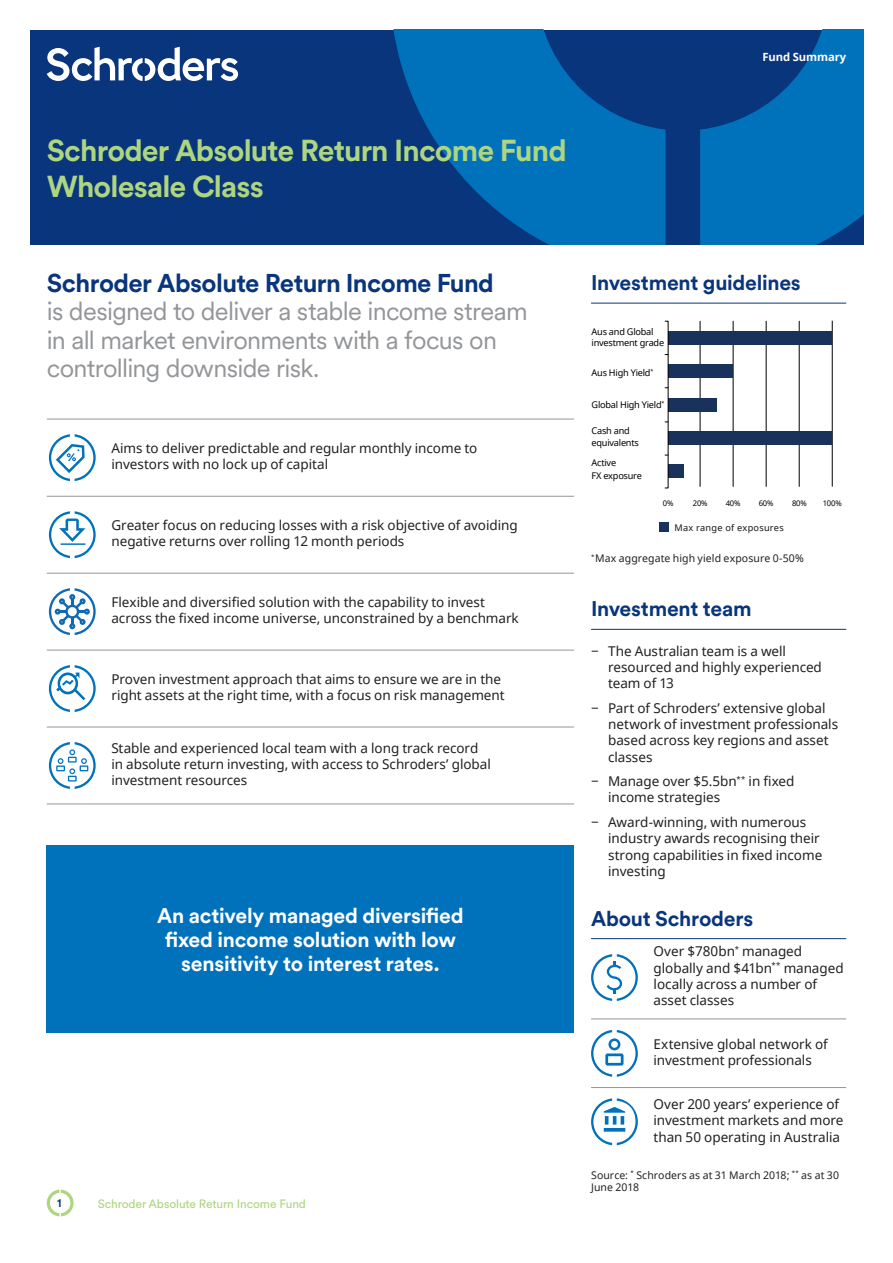
<style>
.page{position:relative;width:893px;height:1263px;background:#fff}
.page>*{position:absolute;margin:0;border:0;box-sizing:border-box;transform-origin:0 0}
.t1{font:700 30px/36px "Schroders Circular";letter-spacing:-.03em;color:#aed57f}
.t2{font:25.5px/28.5px "Schroders Circular";letter-spacing:-.025em;color:#939598}
.t3{font:700 25.5px "Schroders Circular";letter-spacing:-.025em;color:#08357c}
.t4{font:700 21px/24px "Schroders Circular";letter-spacing:-.015em;color:#fff;text-align:center}
.t5{font:700 21px "Schroders Circular";letter-spacing:-.01em;color:#08357c}
.t6{font:13.5px/16.2px "Noto Sans";color:#231f20}
.t7{font:12px "Schroders Circular";letter-spacing:-.01em;color:#aed57f}
.t8{font:700 11.25px "Noto Sans";letter-spacing:-.01em;color:#fff}
.t9{font:700 10.95px "Schroders Circular";color:#08357c}
.t10{font:10.5px/12px "Noto Sans";letter-spacing:.005em;color:#231f20}
.t11{font:9.15px/12.3px "Noto Sans";letter-spacing:-.025em;color:#000001}
.t12{font:9.15px "Noto Sans";letter-spacing:.025em;color:#171419}
.t13{font:7.65px "Noto Sans";letter-spacing:-.025em;color:#000001}
</style>
<div class="page">
<div style="left:30px;top:30px;width:833px;height:214px;background:#08357c"></div>
<svg style="left:393px;top:30px;width:470px;height:214px;fill:#0072bc"></svg>
<svg style="left:47px;top:47px;width:191px;height:34px"></svg>
<hr style="left:591px;top:303px;width:255px;height:1px;background:#08357c">
<hr style="left:700px;top:321px;width:1px;height:165px;background:#000001">
<hr style="left:733px;top:321px;width:1px;height:165px;background:#000001">
<hr style="left:766px;top:321px;width:1px;height:165px;background:#000001">
<hr style="left:799px;top:321px;width:1px;height:165px;background:#000001">
<hr style="left:832px;top:321px;width:1px;height:165px;background:#000001">
<div style="left:659px;top:522px;width:10px;height:10px;background:#18325c"></div>
<div style="left:668px;top:331px;width:163px;height:13px;background:#18325c"></div>
<div style="left:668px;top:364px;width:64px;height:14px;background:#18325c"></div>
<div style="left:668px;top:398px;width:48px;height:13px;background:#18325c"></div>
<div style="left:668px;top:431px;width:163px;height:14px;background:#18325c"></div>
<div style="left:668px;top:465px;width:16px;height:13px;background:#18325c"></div>
<hr style="left:591px;top:629px;width:255px;height:1px;background:#08357c">
<hr style="left:591px;top:938px;width:255px;height:1px;background:#08357c">
<hr style="left:591px;top:1019px;width:255px;height:1px;background:#939598">
<hr style="left:591px;top:1087px;width:255px;height:1px;background:#939598">
<svg style="left:591px;top:1030px;width:47px;height:47px"></svg>
<svg style="left:591px;top:954px;width:47px;height:47px"></svg>
<svg style="left:591px;top:1098px;width:47px;height:47px"></svg>
<hr style="left:47px;top:573px;width:527px;height:1px;background:#939598">
<hr style="left:47px;top:804px;width:527px;height:1px;background:#939598">
<hr style="left:47px;top:650px;width:527px;height:1px;background:#939598">
<hr style="left:47px;top:496px;width:527px;height:1px;background:#939598">
<hr style="left:47px;top:419px;width:527px;height:1px;background:#939598">
<hr style="left:47px;top:727px;width:527px;height:1px;background:#939598">
<svg style="left:49px;top:511px;width:47px;height:47px"></svg>
<svg style="left:49px;top:665px;width:47px;height:47px"></svg>
<svg style="left:49px;top:742px;width:47px;height:47px"></svg>
<svg style="left:49px;top:588px;width:47px;height:47px"></svg>
<svg style="left:49px;top:434px;width:47px;height:47px"></svg>
<div style="left:47px;top:846px;width:527px;height:187px;background:#0072bc"></div>
<svg style="left:47px;top:1189px;width:27px;height:27px"></svg>
<p class="t8" style="left:762px;top:49px;width:85px">Fund Summary</p>
<h1 class="t1" style="left:47px;top:132px;width:521px">Schroder Absolute Return Income Fund<br>Wholesale Class</h1>
<h2 class="t3" style="left:47px;top:265px;width:449px">Schroder Absolute Return Income Fund</h2>
<h2 class="t2" style="left:47px;top:296px;width:482px">is designed to deliver a stable income stream in all market environments with a focus on controlling downside risk.</h2>
<p class="t6" style="left:111px;top:440px;width:367px">Aims to deliver predictable and regular monthly income to investors with no lock up of capital</p>
<p class="t6" style="left:111px;top:517px;width:408px">Greater focus on reducing losses with a risk objective of avoiding negative returns over rolling 12 month periods</p>
<p class="t6" style="left:111px;top:594px;width:409px">Flexible and diversified solution with the capability to invest across the fixed income universe, unconstrained by a benchmark</p>
<p class="t6" style="left:111px;top:671px;width:395px">Proven investment approach that aims to ensure we are in the right assets at the right time, with a focus on risk management</p>
<p class="t6" style="left:111px;top:739px;width:381px">Stable and experienced local team with a long track record in absolute return investing, with access to Schroders’ global investment resources</p>
<h3 class="t4" style="left:157px;top:903px;width:308px">An actively managed diversified fixed income solution with low sensitivity to interest rates.</h3>
<p class="t9" style="left:57px;top:1195px;width:6px">1</p>
<p class="t7" style="left:98px;top:1195px;width:210px">Schroder Absolute Return Income Fund</p>
<h3 class="t5" style="left:591px;top:268px;width:211px">Investment guidelines</h3>
<p class="t11" style="left:592px;top:326px;width:74px;line-height:10.6px">Aus and Global investment grade</p>
<p class="t11" style="left:592px;top:366px;width:63px">Aus High Yield<sup>*</sup></p>
<p class="t11" style="left:592px;top:398px;width:74px">Global High Yield<sup>*</sup></p>
<p class="t11" style="left:592px;top:424px;width:49px">Cash and equivalents</p>
<p class="t11" style="left:592px;top:457px;width:52px">Active<br>FX exposure</p>
<p class="t13" style="left:663px;top:498px;width:12px">0%</p>
<p class="t13" style="left:693px;top:498px;width:16px">20%</p>
<p class="t13" style="left:726px;top:498px;width:16px">40%</p>
<p class="t13" style="left:759px;top:498px;width:16px">60%</p>
<p class="t13" style="left:792px;top:498px;width:16px">80%</p>
<p class="t13" style="left:823px;top:498px;width:20px">100%</p>
<p class="t12" style="left:674px;top:521px;width:111px">Max range of exposures</p>
<p class="t10" style="left:591px;top:552px;width:214px"><sup>*</sup>Max aggregate high yield exposure 0-50%</p>
<h3 class="t5" style="left:591px;top:594px;width:162px">Investment team</h3>
<p class="t6" style="left:608px;top:642px;width:215px;text-indent:-17px">− The Australian team is a well resourced and highly experienced team of 13</p>
<p class="t6" style="left:608px;top:699px;width:232px;text-indent:-17px">− Part of Schroders’ extensive global network of investment professionals based across key regions and asset classes</p>
<p class="t6" style="left:608px;top:773px;width:188px;text-indent:-17px">− Manage over $5.5bn<sup>**</sup> in fixed income strategies</p>
<p class="t6" style="left:608px;top:814px;width:216px;text-indent:-17px">− Award-winning, with numerous industry awards recognising their strong capabilities in fixed income investing</p>
<h3 class="t5" style="left:591px;top:904px;width:164px">About Schroders</h3>
<p class="t6" style="left:654px;top:943px;width:192px">Over $780bn<sup>*</sup> managed globally and $41bn<sup>**</sup> managed locally across a number of asset classes</p>
<p class="t6" style="left:654px;top:1035px;width:176px">Extensive global network of investment professionals</p>
<p class="t6" style="left:654px;top:1096px;width:191px">Over 200 years’ experience of investment markets and more than 50 operating in Australia</p>
<p class="t10" style="left:591px;top:1168px;width:250px">Source: <sup>*</sup> Schroders as at 31 March 2018; <sup>**</sup> as at 30<br>June 2018</p>
</div>
